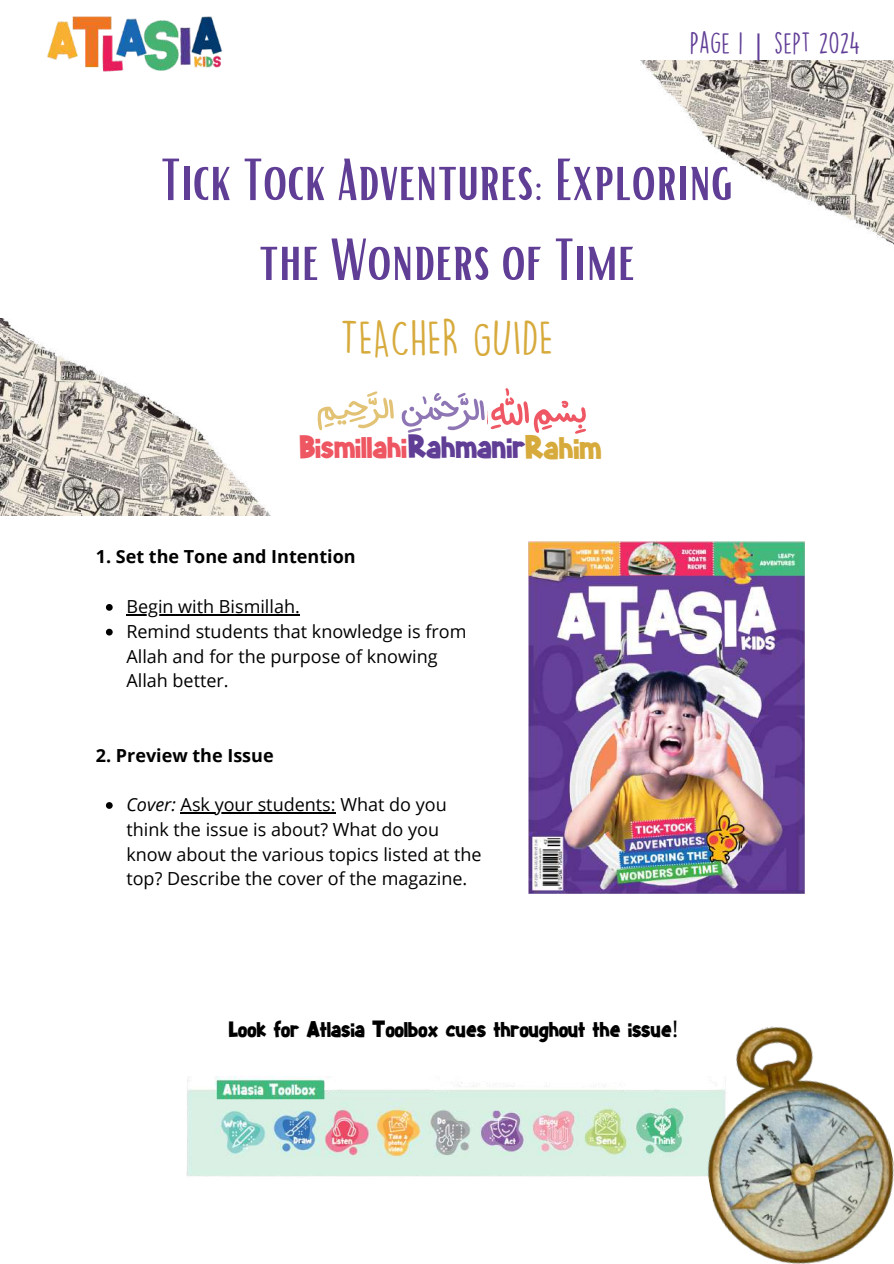
<style>
.page{position:relative;width:894px;height:1264px;background:#fff}
.page>*{position:absolute;margin:0;border:0;box-sizing:border-box;transform-origin:0 0}
.t1{font:57.3px/79.8px "Bright";color:#613e96;text-align:center}
.t2{font:45.75px "DK Lemon Yellow Sun";color:#d7aa3c}
.t3{font:32.1px "Starlight DEMO";color:#ee5662}
.t4{font:27px "DK Lemon Yellow Sun";color:#613e96}
.t5{font:22.95px "Starlight DEMO";color:#000}
.t6{font:18px/24.8px "Open Sans";color:#000}
.t7{font:700 18px "Open Sans";color:#000}
.s1{font-family:"Noto Sans"}
.s2{font-size:32.85px;color:#613e96}
.s3{font-size:33.3px;color:#d7aa3c}
.s4{font-style:italic}
</style>
<div class="page">
<svg style="left:317px;top:388px;width:269px;height:46px"></svg>
<img style="left:640px;top:60px;width:253px;height:184px">
<img style="left:47px;top:16px;width:176px;height:56px">
<img style="left:186px;top:1076px;width:495px;height:101px">
<img style="left:528px;top:542px;width:276px;height:351px">
<svg style="left:106px;top:604px;width:7px;height:6px"></svg>
<hr style="left:126px;top:614px;width:174px;height:1px;background:#000">
<svg style="left:106px;top:628px;width:7px;height:7px"></svg>
<svg style="left:106px;top:802px;width:7px;height:6px"></svg>
<hr style="left:180px;top:812px;width:156px;height:1px;background:#000">
<img style="left:681px;top:1026px;width:212px;height:237px">
<img style="left:0;top:319px;width:270px;height:196px">
<h3 class="t4" style="left:689px;top:29px;width:172px">PAGE 1 <span class="s1">|</span> SEPT 2024</h3>
<h1 class="t1" style="left:161px;top:137px;width:573px">Tick Tock Adventures: Exploring the Wonders of Time</h1>
<h2 class="t2" style="left:340px;top:315px;width:215px">TEACHER GUIDE</h2>
<h3 class="t3" style="left:299px;top:434px;width:304px">Bismillahi<span class="s2">Rahmanir</span><span class="s3">Rahim</span></h3>
<p class="t7" style="left:96px;top:544px;width:261px">1. Set the Tone and Intention</p>
<p class="t6" style="left:126px;top:593px;width:341px">Begin with Bismillah.<br>Remind students that knowledge is from<br>Allah and for the purpose of knowing<br>Allah better.</p>
<p class="t7" style="left:96px;top:742px;width:179px">2. Preview the Issue</p>
<p class="t6" style="left:126px;top:791px;width:357px"><span class="s4">Cover:</span> Ask your students: What do you think the issue is about? What do you know about the various topics listed at the top? Describe the cover of the magazine.</p>
<p class="t5" style="left:229px;top:1020px;width:451px">Look for Atlasia Toolbox cues throughout the issue<span class="s1">!</span></p>
</div>
